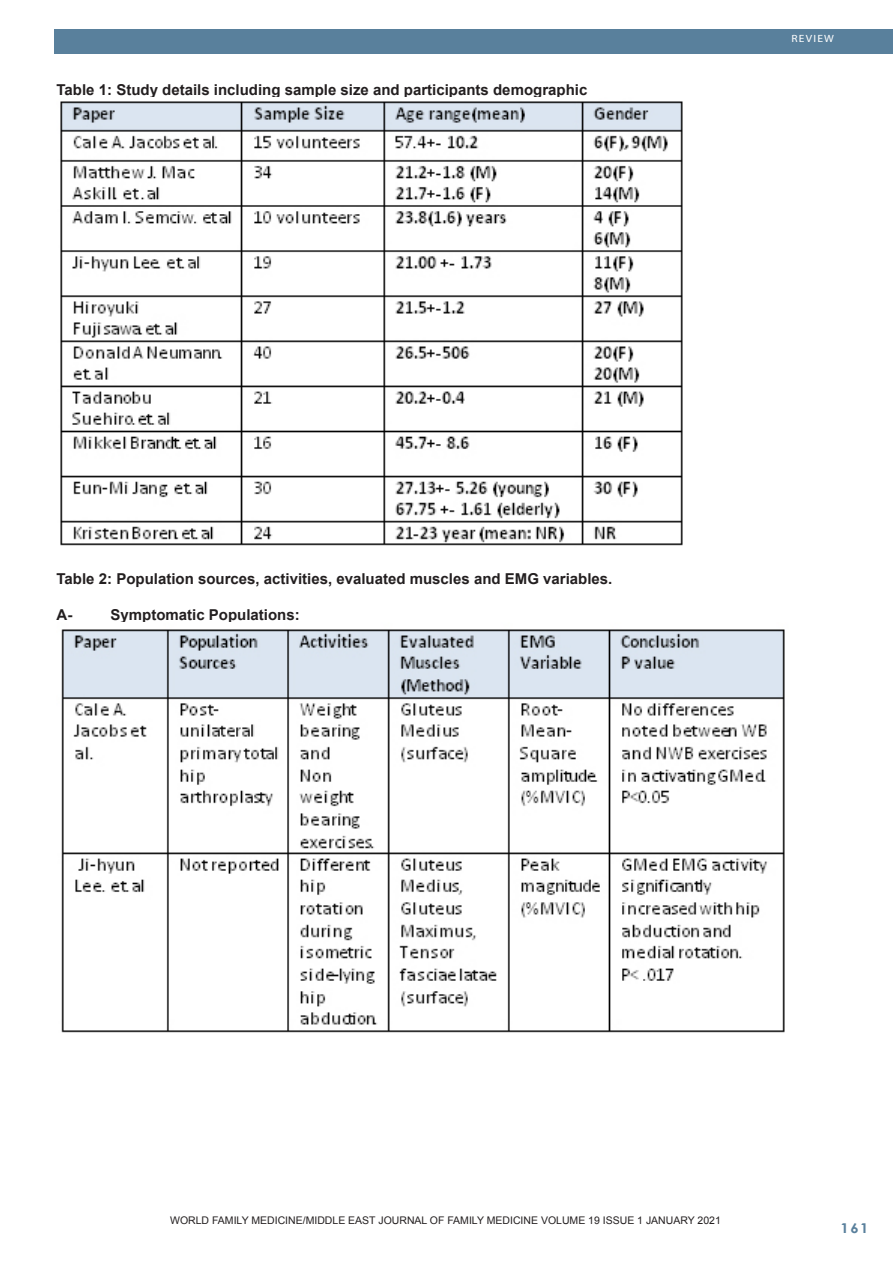
<style>
.page{position:relative;width:893px;height:1263px;background:#fff}
.page>*{position:absolute;margin:0;border:0;box-sizing:border-box;transform-origin:0 0}
.Footnote_Text{font:700 15px "Arial";color:#231f20}
.t1{font:700 13.5px "Century Gothic";color:#59809c;scale:1.1 1}
.Footnote_Text-2{font:10.5px "Arial";color:#231f20}
.t2{font:10.5px "Myriad";letter-spacing:.1em;color:#fff;scale:1.1 1}
</style>
<div class="page">
<div style="left:54px;top:30px;width:839px;height:24px;background:#59809c"></div>
<img style="left:60px;top:101px;width:623px;height:445px">
<img style="left:61px;top:629px;width:724px;height:404px">
<p class="Footnote_Text" style="left:57px;top:80px;width:532px">Table 1: Study details including sample size and participants demographic</p>
<p class="t2" style="left:791px;top:34px;width:40px">REVIEW</p>
<p class="Footnote_Text" style="left:57px;top:569px;width:557px">Table 2: Population sources, activities, evaluated muscles and EMG variables.</p>
<p class="Footnote_Text" style="left:57px;top:605px;width:17px">A-</p>
<p class="Footnote_Text" style="left:111px;top:605px;width:191px">Symptomatic Populations:</p>
<p class="Footnote_Text-2" style="left:162px;top:1214px;width:569px">WORLD FAMILY MEDICINE/MID LE EAST JOURNAL OF AMILY MEDICINE VOLUME 18 ISSUE 12 DECEMBER 2020</p>
<p class="Footnote_Text-2" style="left:170px;top:1214px;width:552px">WORLD FAMILY MEDICINE/MIDDLE EAST JOURNAL OF FAMILY MEDICINE VOLUME 19 ISSUE 1 JANUARY 2021</p>
<p class="t1" style="left:840px;top:1218px;width:27px">161</p>
</div>
